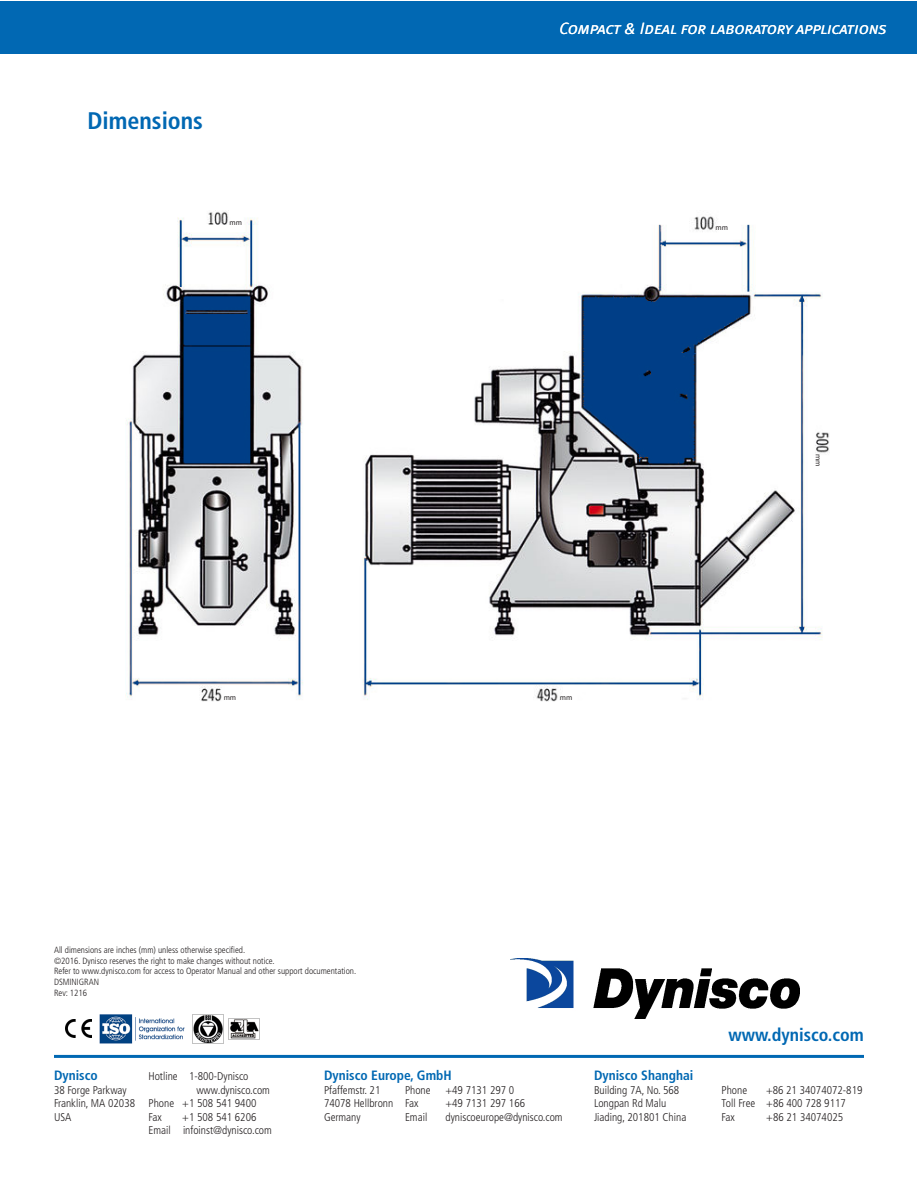
<style>
.page{position:relative;width:918px;height:1188px;background:#fff}
.page>*{position:absolute;margin:0;border:0;box-sizing:border-box;transform-origin:0 0}
.t1{font:700 condensed 24px "Frutiger LT Std";color:#0168b3}
.t2{font:700 condensed 18px "Frutiger LT Std";color:#0168b3}
.t3{font:16.5px "Meta Normal LF Italic Caps";letter-spacing:-.01em;color:#fff}
.t4{font:700 condensed 13.5px "Frutiger LT Std";color:#0168b3}
.t5{font:300 condensed 11.25px "Frutiger LT Std";color:#231f20}
.t6{font:300 condensed 9px/10.8px "Frutiger LT Std";color:#231f20}
.t7{font:7.8px "Calibri";color:#231f20}
</style>
<div class="page">
<img style="left:126px;top:210px;width:703px;height:491px">
<div style="left:1px;top:1px;width:916px;height:52px;background:#0168b3"></div>
<hr style="left:54px;top:1055px;width:810px;height:3px;background:#0168b3">
<img style="left:510px;top:958px;width:290px;height:61px">
<img style="left:66px;top:1019px;width:26px;height:19px">
<img style="left:99px;top:1014px;width:86px;height:30px">
<img style="left:192px;top:1014px;width:32px;height:30px">
<img style="left:228px;top:1018px;width:32px;height:22px">
<p class="t1" style="left:87px;top:106px;width:117px">Dimensions</p>
<p class="t7" style="left:230px;top:217px;width:14px">mm</p>
<p class="t3" style="left:559px;top:18px;width:329px">Compact &amp; Ideal for laboratory applications</p>
<p class="t7" style="left:715px;top:222px;width:14px">mm</p>
<p class="t7" style="left:824px;top:454px;width:14px;rotate:90deg">mm</p>
<p class="t7" style="left:224px;top:692px;width:14px">mm</p>
<p class="t7" style="left:560px;top:692px;width:14px">mm</p>
<p class="t6" style="left:54px;top:944px;width:304px">All dimensions are inches (mm) unless otherwise specified.<br>©2016. Dynisco reserves the right to make changes without notice.<br>Refer to www.dynisco.com for access to Operator Manual and other support documentation.<br>DSMINIGRAN<br>Rev: 1216</p>
<p class="t2" style="left:729px;top:1024px;width:137px">www.dynisco.com</p>
<p class="t4" style="left:54px;top:1067px;width:45px">Dynisco</p>
<p class="t5" style="left:148px;top:1070px;width:102px">Hotline 1-800-Dynisco</p>
<p class="t4" style="left:324px;top:1067px;width:129px">Dynisco Europe, GmbH</p>
<p class="t4" style="left:594px;top:1067px;width:101px">Dynisco Shanghai</p>
<p class="t5" style="left:54px;top:1083px;width:74px">38 Forge Parkway</p>
<p class="t5" style="left:196px;top:1083px;width:75px">www.dynisco.com</p>
<p class="t5" style="left:324px;top:1083px;width:58px">Pfaffemstr. 21</p>
<p class="t5" style="left:405px;top:1083px;width:27px">Phone</p>
<p class="t5" style="left:446px;top:1083px;width:70px">+49 7131 297 0</p>
<p class="t5" style="left:594px;top:1083px;width:87px">Building 7A, No. 568</p>
<p class="t5" style="left:721px;top:1083px;width:27px">Phone</p>
<p class="t5" style="left:766px;top:1083px;width:98px">+86 21 34074072-819</p>
<p class="t5" style="left:54px;top:1097px;width:204px">Franklin, MA 02038 Phone +1 508 541 9400</p>
<p class="t5" style="left:324px;top:1097px;width:96px">74078 Hellbronn Fax</p>
<p class="t5" style="left:446px;top:1097px;width:81px">+49 7131 297 166</p>
<p class="t5" style="left:594px;top:1097px;width:74px">Longpan Rd Malu</p>
<p class="t5" style="left:721px;top:1097px;width:126px">Toll Free +86 400 728 9117</p>
<p class="t5" style="left:54px;top:1110px;width:19px">USA</p>
<p class="t5" style="left:148px;top:1110px;width:15px">Fax</p>
<p class="t5" style="left:182px;top:1110px;width:76px">+1 508 541 6206</p>
<p class="t5" style="left:324px;top:1110px;width:38px">Germany</p>
<p class="t5" style="left:405px;top:1110px;width:24px">Email</p>
<p class="t5" style="left:446px;top:1110px;width:119px">dyniscoeurope@dynisco.com</p>
<p class="t5" style="left:594px;top:1110px;width:94px">Jiading, 201801 China</p>
<p class="t5" style="left:721px;top:1110px;width:15px">Fax</p>
<p class="t5" style="left:766px;top:1110px;width:78px">+86 21 34074025</p>
<p class="t5" style="left:148px;top:1124px;width:125px">Email infoinst@dynisco.com</p>
</div>
